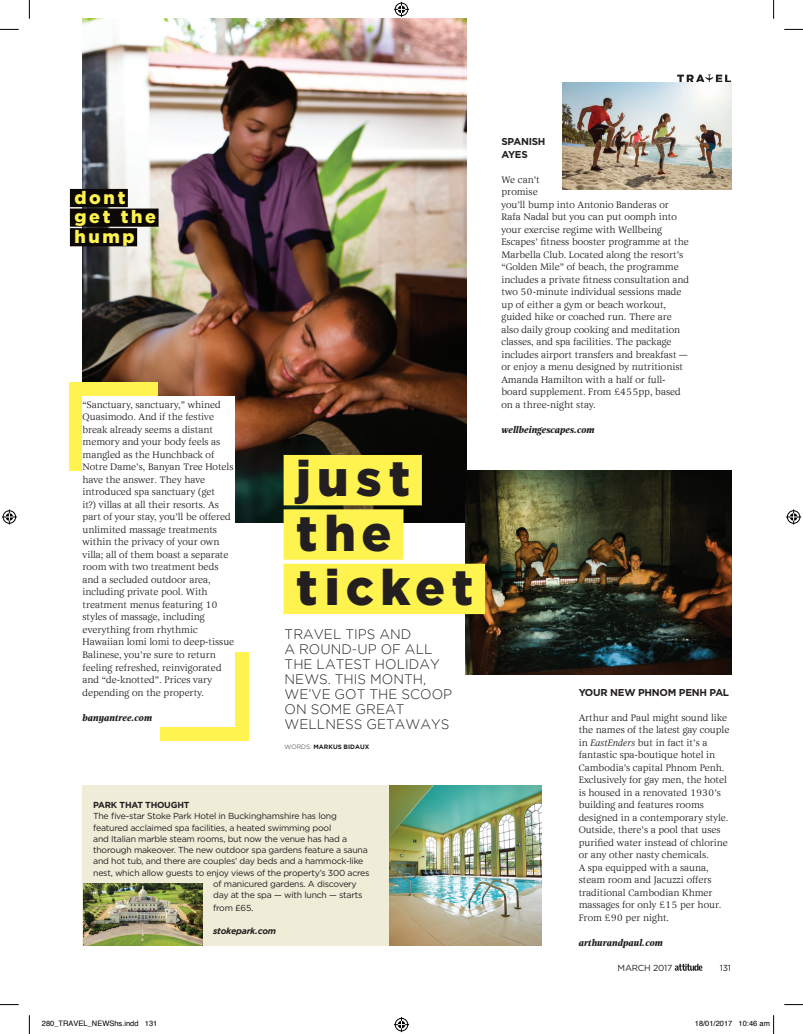
<style>
.page{position:relative;width:803px;height:1034px;background:#fff}
.page>*{position:absolute;margin:0;border:0;box-sizing:border-box;transform-origin:0 0}
.t1{font:900 49.75px/54.4px "Gotham";letter-spacing:.13em;color:#231f20}
.t2{font:900 17.88px/19.6px "Gotham";letter-spacing:.15em;color:#fff34f}
.t3{font:300 13.75px/15px "Gotham";letter-spacing:.005em;color:#231f20}
.t4{font:700 10px/12.5px "Gotham";letter-spacing:-.025em;color:#231f20}
.t5{font:9.38px/12.5px "Alinea Serif Normal";letter-spacing:-.01em;color:#231f20}
.t6{font:italic 700 9.38px "Alinea Serif";letter-spacing:-.01em;color:#231f20}
.t7{font:8.75px "Gotham";letter-spacing:-.025em;color:#231f20}
.t8{font:700 8.75px "Gotham";letter-spacing:-.025em;color:#231f20}
.t9{font:italic 700 8.75px "Gotham";letter-spacing:-.025em;color:#231f20}
.t10{font:7.5px "Helvetica";color:#000}
.t11{font:700 6.25px "Gotham";letter-spacing:.005em;color:#231f20}
.s1{font-weight:300}
.s2{font-family:"Alinea Serif Normal";font-size:9.38px}
.s3{font-family:"Alinea Serif";font-style:italic}
</style>
<div class="page">
<svg style="left:675px;top:963px;width:27px;height:7px"></svg>
<img style="left:83px;top:19px;width:383px;height:503px">
<div style="left:160px;top:651px;width:89px;height:89px;background:#fff34f"></div>
<div style="left:69px;top:382px;width:89px;height:88px;background:#fff34f"></div>
<svg style="left:677px;top:74px;width:54px;height:9px"></svg>
<img style="left:562px;top:83px;width:169px;height:106px">
<img style="left:465px;top:470px;width:266px;height:204px">
<div style="left:284px;top:455px;width:138px;height:50px;background:#fff34f"></div>
<div style="left:284px;top:509px;width:119px;height:50px;background:#fff34f"></div>
<div style="left:284px;top:563px;width:201px;height:51px;background:#fff34f"></div>
<div style="left:83px;top:785px;width:459px;height:160px;background:#efecd8"></div>
<div style="left:83px;top:396px;width:152px;height:330px;background:#fff"></div>
<div style="left:70px;top:189px;width:58px;height:18px;background:#0c0806"></div>
<div style="left:70px;top:208px;width:89px;height:19px;background:#0c0806"></div>
<div style="left:70px;top:228px;width:67px;height:18px;background:#0c0806"></div>
<img style="left:389px;top:785px;width:153px;height:160px">
<img style="left:83px;top:883px;width:119px;height:62px">
<svg style="left:0;top:29px;width:19px;height:1px"></svg>
<svg style="left:784px;top:29px;width:19px;height:1px"></svg>
<svg style="left:0;top:1004px;width:19px;height:1px"></svg>
<svg style="left:784px;top:1004px;width:19px;height:1px"></svg>
<svg style="left:29px;top:0;width:1px;height:19px"></svg>
<svg style="left:29px;top:1015px;width:1px;height:18px"></svg>
<svg style="left:773px;top:0;width:1px;height:19px"></svg>
<svg style="left:394px;top:2px;width:15px;height:15px"></svg>
<svg style="left:394px;top:1017px;width:15px;height:14px"></svg>
<svg style="left:2px;top:509px;width:15px;height:15px"></svg>
<svg style="left:786px;top:509px;width:15px;height:15px"></svg>
<svg style="left:773px;top:1015px;width:1px;height:18px"></svg>
<h2 class="t2" style="left:74px;top:187px;width:83px">dont get the hump</h2>
<p class="t5" style="left:83px;top:398px;width:153px">“Sanctuary, sanctuary,” whined<br>Quasimodo. And if the festive break already seems a distant memory and your body feels as mangled as the Hunchback of<br>Notre Dame’s, Banyan Tree Hotels have the answer. They have introduced spa sanctuary (get<br>it?) villas at all their resorts. As part of your stay, you’ll be offered unlimited massage treatments within the privacy of your own villa; all of them boast a separate room with two treatment beds and a secluded outdoor area, including private pool. With treatment menus featuring 10 styles of massage, including everything from rhythmic<br>Hawaiian lomi lomi to deep-tissue<br>Balinese, you’re sure to return feeling refreshed, reinvigorated and “de-knotted”. Prices vary depending on the property.</p>
<p class="t6" style="left:83px;top:711px;width:71px">banyantree.com</p>
<h1 class="t1" style="left:296px;top:451px;width:179px">just the ticket</h1>
<h3 class="t3" style="left:284px;top:626px;width:169px">TRAVEL TIPS AND<br>A ROUND-UP OF ALL<br>THE LATEST HOLIDAY<br>NEWS. THIS MONTH,<br>WE’VE GOT THE SCOOP<br>ON SOME GREAT<br>WELLNESS GETAWAYS</h3>
<p class="t11" style="left:284px;top:742px;width:86px"><span class="s1">WORDS:</span> MARKUS BIDAUX</p>
<p class="t8" style="left:93px;top:799px;width:98px">PARK THAT THOUGHT</p>
<p class="t7" style="left:93px;top:810px;width:245px">The five-star Stoke Park Hotel in Buckinghamshire has long</p>
<p class="t7" style="left:93px;top:821px;width:240px">featured acclaimed spa facilities, a heated swimming pool</p>
<p class="t7" style="left:93px;top:832px;width:255px">and Italian marble steam rooms, but now the venue has had a</p>
<p class="t7" style="left:93px;top:844px;width:276px">thorough makeover. The new outdoor spa gardens feature a sauna</p>
<p class="t7" style="left:93px;top:855px;width:272px">and hot tub, and there are couples’ day beds and a hammock-like</p>
<p class="t7" style="left:93px;top:866px;width:278px">nest, which allow guests to enjoy views of the property’s 300 acres</p>
<p class="t7" style="left:213px;top:877px;width:145px">of manicured gardens. A discovery</p>
<p class="t7" style="left:213px;top:889px;width:151px">day at the spa — with lunch — starts</p>
<p class="t7" style="left:213px;top:901px;width:42px">from £65<span class="s2">.</span></p>
<p class="t9" style="left:213px;top:926px;width:65px">stokepark.com</p>
<p class="t4" style="left:501px;top:135px;width:46px">SPANISH<br>AYES</p>
<p class="t5" style="left:501px;top:173px;width:189px">We can’t<br>promise<br>you’ll bump into Antonio Banderas or Rafa Nadal but you can put oomph into your exercise regime with Wellbeing Escapes’ fitness booster programme at the Marbella Club. Located along the resort’s “Golden Mile” of beach, the programme includes a private fitness consultation and two 50-minute individual sessions made up of either a gym or beach workout, guided hike or coached run. There are also daily group cooking and meditation classes, and spa facilities. The package includes airport transfers and breakfast — or enjoy a menu designed by nutritionist Amanda Hamilton with a half or full&shy;board supplement. From £455pp, based on a three-night stay.</p>
<p class="t6" style="left:501px;top:424px;width:95px">wellbeingescapes.com</p>
<p class="t4" style="left:579px;top:685px;width:152px">YOUR NEW PHNOM PENH PAL</p>
<p class="t5" style="left:579px;top:711px;width:152px">Arthur and Paul might sound like the names of the latest gay couple in <span class="s3">EastEnders</span> but in fact it’s a fantastic spa-boutique hotel in<br>Cambodia’s capital Phnom Penh.<br>Exclusively for gay men, the hotel is housed in a renovated 1930’s building and features rooms designed in a contemporary style.<br>Outside, there’s a pool that uses purified water instead of chlorine or any other nasty chemicals.<br>A spa equipped with a sauna, steam room and Jacuzzi offers traditional Cambodian Khmer massages for only £15 per hour.<br>From £90 per night.</p>
<p class="t6" style="left:579px;top:936px;width:86px">arthurandpaul.com</p>
<p class="t7" style="left:618px;top:961px;width:56px">MARCH 2017</p>
<p class="t7" style="left:720px;top:961px;width:13px">131</p>
<p class="t10" style="left:42px;top:1017px;width:117px">280_TRAVEL_NEWShs.indd 131</p>
<p class="t10" style="left:695px;top:1017px;width:77px">18/01/2017 10:46 am</p>
</div>
